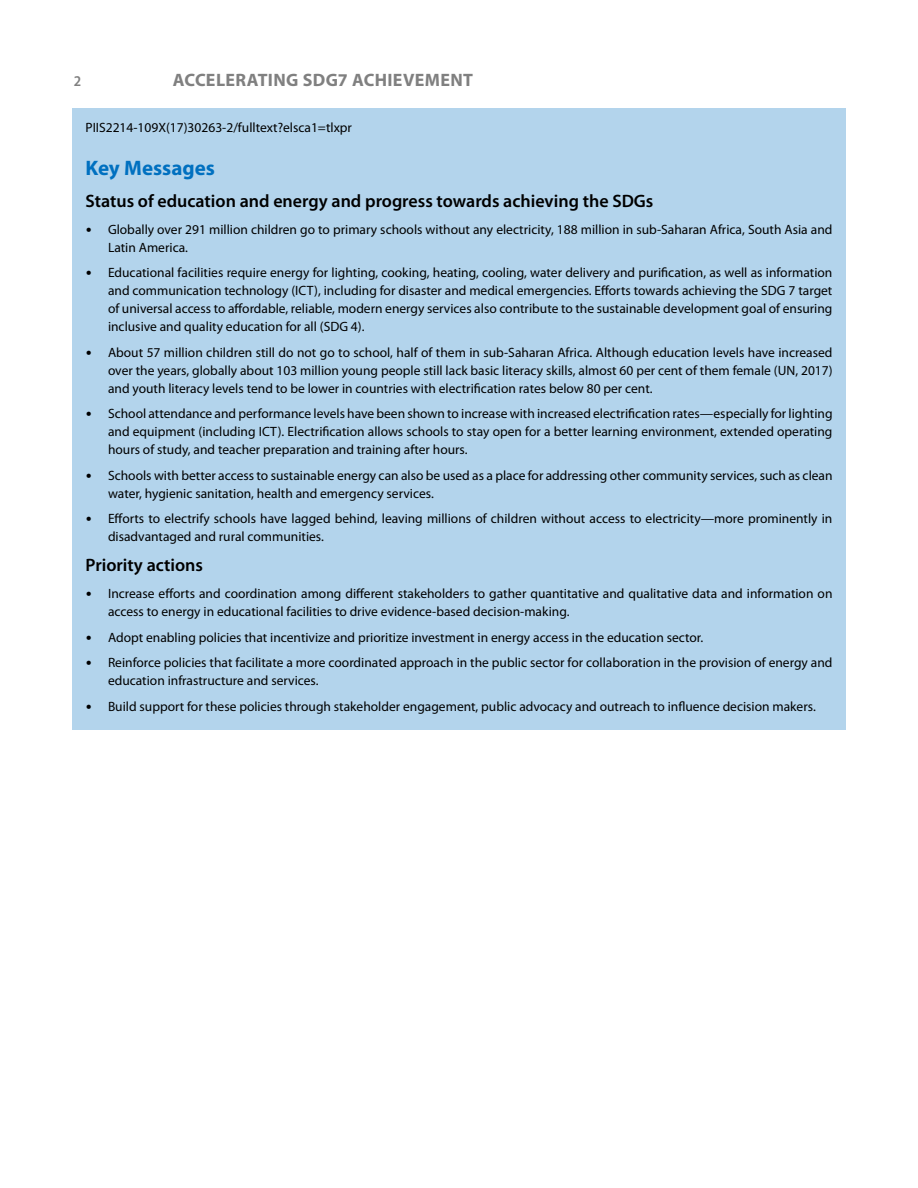
<style>
.page{position:relative;width:918px;height:1188px;background:#fff}
.page>*{position:absolute;margin:0;border:0;box-sizing:border-box;transform-origin:0 0}
.t1{font:700 21px "Myriad Pro";color:#0070c0}
.t2{font:600 18px "Myriad Pro";color:#000}
.t3{font:700 18px "Myriad Pro";letter-spacing:.02em;color:#808080}
.t4{font:600 semi-condensed 15px "Myriad Pro";color:#808080}
.t5{font:13.5px/18px "Myriad Pro";color:#000}
.s1{font-family:"Calibri"}
</style>
<div class="page">
<div style="left:72px;top:108px;width:774px;height:622px;background:#b3d4ec"></div>
<p class="t4" style="left:74px;top:72px;width:9px">2</p>
<h2 class="t3" style="left:173px;top:68px;width:302px">ACCELERATING SDG7 ACHIEVEMENT</h2>
<p class="t5" style="left:86px;top:118px;width:268px">PIIS2214-109X(17)30263-2/fulltext?elsca1=tlxpr</p>
<h1 class="t1" style="left:86px;top:154px;width:131px">Key Messages</h1>
<h2 class="t2" style="left:86px;top:189px;width:569px">Status of education and energy and progress towards achieving the SDGs</h2>
<p class="t5" style="left:108px;top:220px;width:726px;text-indent:-23px"><span class="s1">•</span> Globally over 291 million children go to primary schools without any electricity, 188 million in sub-Saharan Africa, South Asia and<br>Latin America.</p>
<p class="t5" style="left:108px;top:263px;width:726px;text-align:justify;text-indent:-23px"><span class="s1">•</span> Educational facilities require energy for lighting, cooking, heating, cooling, water delivery and purification, as well as information and communication technology (ICT), including for disaster and medical emergencies. Efforts towards achieving the SDG 7 target of universal access to affordable, reliable, modern energy services also contribute to the sustainable development goal of ensuring inclusive and quality education for all (SDG 4).</p>
<p class="t5" style="left:108px;top:343px;width:726px;text-align:justify;text-indent:-23px"><span class="s1">•</span> About 57 million children still do not go to school, half of them in sub-Saharan Africa. Although education levels have increased over the years, globally about 103 million young people still lack basic literacy skills, almost 60 per cent of them female (UN, 2017) and youth literacy levels tend to be lower in countries with electrification rates below 80 per cent.</p>
<p class="t5" style="left:108px;top:404px;width:726px;text-align:justify;text-indent:-23px"><span class="s1">•</span> School attendance and performance levels have been shown to increase with increased electrification rates—especially for lighting and equipment (including ICT). Electrification allows schools to stay open for a better learning environment, extended operating hours of study, and teacher preparation and training after hours.</p>
<p class="t5" style="left:108px;top:466px;width:726px;text-indent:-23px"><span class="s1">•</span> Schools with better access to sustainable energy can also be used as a place for addressing other community services, such as clean water, hygienic sanitation, health and emergency services.</p>
<p class="t5" style="left:108px;top:509px;width:726px;text-indent:-23px"><span class="s1">•</span> Efforts to electrify schools have lagged behind, leaving millions of children without access to electricity—more prominently in disadvantaged and rural communities.</p>
<h2 class="t2" style="left:86px;top:554px;width:119px">Priority actions</h2>
<p class="t5" style="left:108px;top:584px;width:726px;text-indent:-23px"><span class="s1">•</span> Increase efforts and coordination among different stakeholders to gather quantitative and qualitative data and information on access to energy in educational facilities to drive evidence-based decision-making.</p>
<p class="t5" style="left:86px;top:628px;width:619px"><span class="s1">•</span> Adopt enabling policies that incentivize and prioritize investment in energy access in the education sector.</p>
<p class="t5" style="left:108px;top:653px;width:726px;text-indent:-23px"><span class="s1">•</span> Reinforce policies that facilitate a more coordinated approach in the public sector for collaboration in the provision of energy and education infrastructure and services.</p>
<p class="t5" style="left:86px;top:697px;width:732px"><span class="s1">•</span> Build support for these policies through stakeholder engagement, public advocacy and outreach to influence decision makers.</p>
</div>
